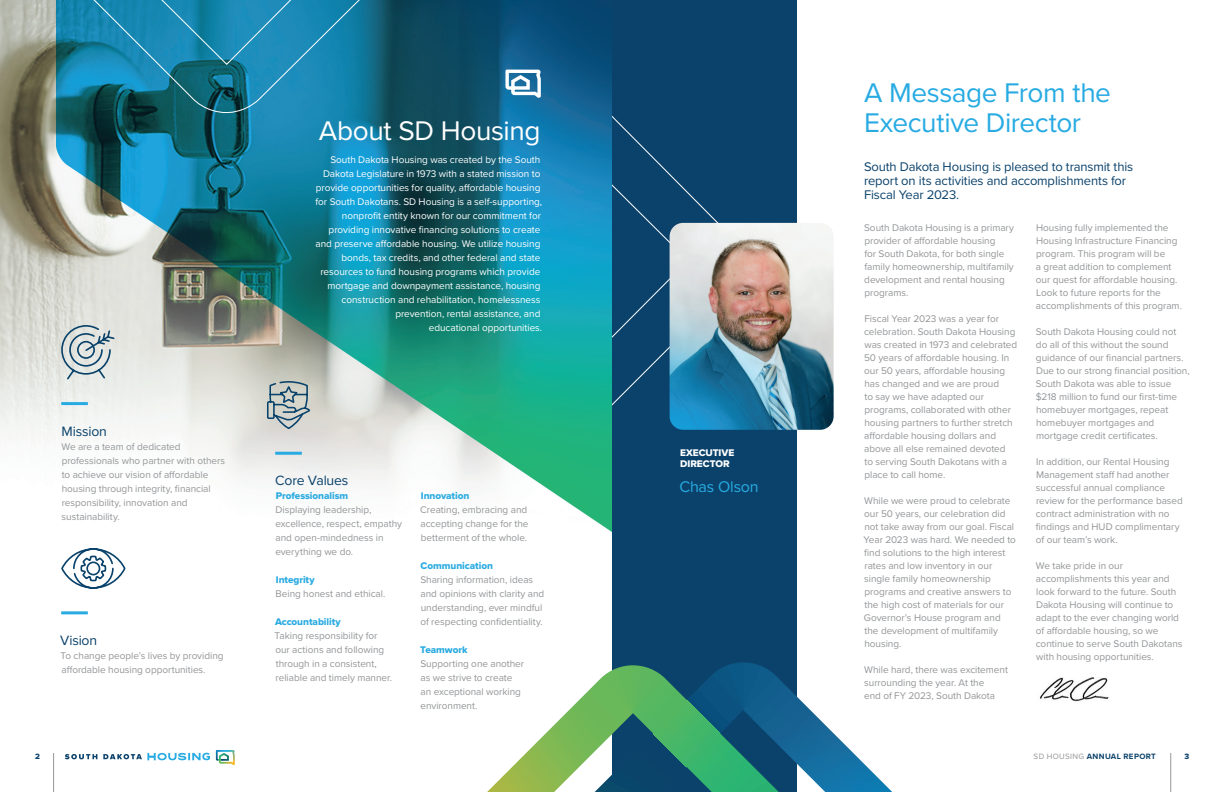
<style>
.page{position:relative;width:1224px;height:792px;background:#fff}
.page>*{position:absolute;margin:0;border:0;box-sizing:border-box;transform-origin:0 0}
.t1{font:28px/30px "Proxima Nova";letter-spacing:-.015em;color:#27abe2}
.t2{font:28px "Proxima Nova";letter-spacing:-.015em;color:#fff}
.t3{font:16px "Proxima Nova";letter-spacing:-.01em;color:#27abe2}
.t4{font:14px "Proxima Nova";letter-spacing:-.01em;color:#0b426b}
.t5{font:13px/14px "Proxima Nova";letter-spacing:-.01em;color:#0b426b}
.t6{font:10px/13px "Proxima Nova";letter-spacing:-.005em;color:#939598}
.t7{font:10px/14px "Proxima Nova";letter-spacing:-.005em;color:#fff;text-align:right}
.t8{font:10px "Proxima Nova Extrabld";letter-spacing:-.005em;color:#2aabe1}
.t9{font:10px/11px "Proxima Nova Extrabld";color:#fff}
.t10{font:700 8px "Proxima Nova";letter-spacing:.045em;color:#0b426b}
.t11{font:8px "Proxima Nova Extrabld";color:#0b426b}
.s1{font-weight:400;color:#939598}
</style>
<div class="page">
<hr style="left:53px;top:753px;width:1px;height:39px;background:#939598">
<hr style="left:1170px;top:753px;width:1px;height:39px;background:#939598">
<svg style="left:216px;top:750px;width:19px;height:15px"></svg>
<svg style="left:65px;top:754px;width:32px;height:5px"></svg>
<svg style="left:103px;top:753px;width:107px;height:7px"></svg>
<div style="left:612px;top:0;width:184px;height:792px;background:#0b426b"></div>
<svg style="left:612px;top:115px;width:125px;height:292px"></svg>
<img style="left:0;top:0;width:612px;height:615px">
<svg style="left:60px;top:547px;width:67px;height:43px"></svg>
<hr style="left:61px;top:611px;width:27px;height:3px;background:#27abe2">
<hr style="left:275px;top:452px;width:27px;height:3px;background:#27abe2">
<svg style="left:60px;top:324px;width:56px;height:57px;background:#bdc8cb"></svg>
<hr style="left:61px;top:402px;width:27px;height:3px;background:#27abe2">
<svg style="left:266px;top:380px;width:45px;height:50px;background:#a7b3b5"></svg>
<svg style="left:487px;top:662px;width:405px;height:130px"></svg>
<img style="left:670px;top:223px;width:164px;height:207px">
<svg style="left:80px;top:0;width:294px;height:114px;background:#1980a5"></svg>
<svg style="left:505px;top:70px;width:36px;height:28px"></svg>
<img style="left:1040px;top:677px;width:69px;height:25px">
<h3 class="t4" style="left:61px;top:421px;width:47px">Mission</h3>
<p class="t6" style="left:61px;top:439px;width:165px;line-height:14px">We are a team of dedicated professionals who partner with others to achieve our vision of affordable housing through integrity, financial responsibility, innovation and sustainability.</p>
<h3 class="t4" style="left:60px;top:630px;width:39px">Vision</h3>
<p class="t6" style="left:61px;top:648px;width:164px;line-height:14px">To change people’s lives by providing affordable housing opportunities.</p>
<h1 class="t2" style="left:319px;top:110px;width:223px">About SD Housing</h1>
<p class="t7" style="left:316px;top:152px;width:228px">South Dakota Housing was created by the South Dakota Legislature in 1973 with a stated mission to provide opportunities for quality, affordable housing for South Dakotans. SD Housing is a self-supporting, nonprofit entity known for our commitment for providing innovative financing solutions to create and preserve affordable housing. We utilize housing bonds, tax credits, and other federal and state resources to fund housing programs which provide mortgage and downpayment assistance, housing construction and rehabilitation, homelessness prevention, rental assistance, and<br>educational opportunities.</p>
<h3 class="t4" style="left:275px;top:470px;width:75px">Core Values</h3>
<p class="t8" style="left:276px;top:489px;width:74px">Professionalism</p>
<p class="t6" style="left:275px;top:503px;width:128px;line-height:14px">Displaying leadership, excellence, respect, empathy and open-mindedness in everything we do.</p>
<p class="t8" style="left:276px;top:573px;width:40px">Integrity</p>
<p class="t6" style="left:276px;top:587px;width:111px">Being honest and ethical.</p>
<p class="t8" style="left:275px;top:615px;width:67px">Accountability</p>
<p class="t6" style="left:275px;top:629px;width:119px;line-height:14px">Taking responsibility for our actions and following through in a consistent, reliable and timely manner.</p>
<p class="t8" style="left:421px;top:488px;width:50px">Innovation</p>
<p class="t6" style="left:420px;top:502px;width:110px;line-height:14px">Creating, embracing and accepting change for the betterment of the whole.</p>
<p class="t8" style="left:421px;top:558px;width:74px">Communication</p>
<p class="t6" style="left:420px;top:572px;width:125px;line-height:14px">Sharing information, ideas and opinions with clarity and understanding, ever mindful of respecting confidentiality.</p>
<p class="t8" style="left:420px;top:642px;width:49px">Teamwork</p>
<p class="t6" style="left:420px;top:656px;width:105px;line-height:14px">Supporting one another as we strive to create an exceptional working environment.</p>
<p class="t9" style="left:680px;top:447px;width:56px">EXECUTIVE<br>DIRECTOR</p>
<h2 class="t3" style="left:679px;top:475px;width:81px">Chas Olson</h2>
<h1 class="t1" style="left:864px;top:76px;width:249px">A Message From the<br>Executive Director</h1>
<h3 class="t5" style="left:864px;top:159px;width:271px">South Dakota Housing is pleased to transmit this report on its activities and accomplishments for<br>Fiscal Year 2023.</h3>
<p class="t6" style="left:864px;top:221px;width:152px">South Dakota Housing is a primary provider of affordable housing<br>for South Dakota, for both single family homeownership, multifamily development and rental housing programs.</p>
<p class="t6" style="left:864px;top:312px;width:155px">Fiscal Year 2023 was a year for celebration. South Dakota Housing was created in 1973 and celebrated<br>50 years of affordable housing. In our 50 years, affordable housing has changed and we are proud<br>to say we have adapted our programs, collaborated with other housing partners to further stretch affordable housing dollars and above all else remained devoted<br>to serving South Dakotans with a place to call home.</p>
<p class="t6" style="left:864px;top:494px;width:154px">While we were proud to celebrate our 50 years, our celebration did not take away from our goal. Fiscal<br>Year 2023 was hard. We needed to find solutions to the high interest rates and low inventory in our single family homeownership programs and creative answers to the high cost of materials for our<br>Governor’s House program and the development of multifamily housing.</p>
<p class="t6" style="left:864px;top:663px;width:145px">While hard, there was excitement surrounding the year. At the<br>end of FY 2023, South Dakota</p>
<p class="t6" style="left:1036px;top:221px;width:148px">Housing fully implemented the<br>Housing Infrastructure Financing program. This program will be<br>a great addition to complement our quest for affordable housing.<br>Look to future reports for the accomplishments of this program.</p>
<p class="t6" style="left:1036px;top:325px;width:155px">South Dakota Housing could not do all of this without the sound guidance of our financial partners.<br>Due to our strong financial position,<br>South Dakota was able to issue $218 million to fund our first-time homebuyer mortgages, repeat homebuyer mortgages and mortgage credit certificates.</p>
<p class="t6" style="left:1036px;top:455px;width:149px">In addition, our Rental Housing<br>Management staff had another successful annual compliance review for the performance based contract administration with no findings and HUD complimentary of our team’s work.</p>
<p class="t6" style="left:1036px;top:559px;width:148px">We take pride in our accomplishments this year and look forward to the future. South<br>Dakota Housing will continue to adapt to the ever changing world of affordable housing, so we continue to serve South Dakotans with housing opportunities.</p>
<p class="t11" style="left:35px;top:751px;width:6px">2</p>
<p class="t10" style="left:1034px;top:751px;width:124px"><span class="s1">SD HOUSING</span> ANNUAL REPORT</p>
<p class="t11" style="left:1185px;top:751px;width:6px">3</p>
</div>
